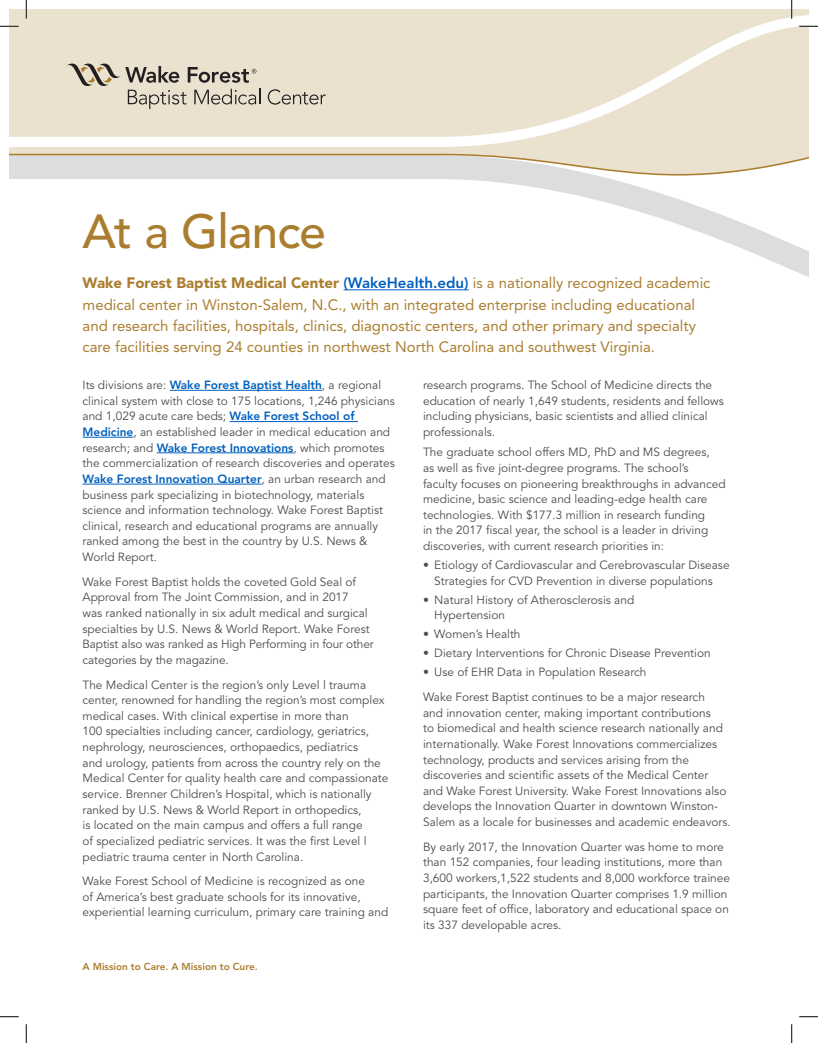
<style>
.page{position:relative;width:818px;height:1043px;background:#fff}
.page>*{position:absolute;margin:0;border:0;box-sizing:border-box;transform-origin:0 0}
.t1{font:500 47.5px "Avenir LT Std";letter-spacing:-.02em;color:#ab7e2f}
.t2{font:15px/21.2px "Avenir LT Std";color:#ab7e2f}
.t3{font:11.88px/15.6px "Avenir LT Std";color:#4b4c4d}
.t4{font:800 10px "Avenir LT Std";color:#ab7e2f}
.s1{font-weight:900}
.s2{font-weight:800;color:#0060bd}
</style>
<div class="page">
<div style="left:9px;top:9px;width:799px;height:145px;background:#eae1cf"></div>
<hr style="left:170px;top:390px;width:152px;height:1px;background:#0060bd">
<hr style="left:229px;top:421px;width:129px;height:1px;background:#0060bd">
<hr style="left:82px;top:437px;width:51px;height:1px;background:#0060bd">
<hr style="left:157px;top:452px;width:136px;height:1px;background:#0060bd">
<hr style="left:82px;top:484px;width:179px;height:1px;background:#0060bd">
<hr style="left:343px;top:289px;width:125px;height:1px;background:#0060bd">
<svg style="left:9px;top:175px;width:799px;height:102px"></svg>
<svg style="left:9px;top:154px;width:799px;height:21px;background:#ded9d1"></svg>
<svg style="left:9px;top:15px;width:799px;height:132px;background:#e8e0cf"></svg>
<svg style="left:0;top:25px;width:19px;height:2px"></svg>
<svg style="left:799px;top:25px;width:19px;height:2px"></svg>
<svg style="left:0;top:1016px;width:19px;height:1px"></svg>
<svg style="left:799px;top:1016px;width:19px;height:1px"></svg>
<svg style="left:25px;top:0;width:2px;height:19px"></svg>
<svg style="left:25px;top:1024px;width:2px;height:18px"></svg>
<svg style="left:790px;top:0;width:2px;height:19px"></svg>
<svg style="left:791px;top:1024px;width:1px;height:18px"></svg>
<h1 class="t1" style="left:82px;top:204px;width:245px">At a Glance</h1>
<p class="t2" style="left:82px;top:272px;width:629px"><span class="s1">Wake Forest Baptist Medical Center</span> <span class="s2">(WakeHealth.edu)</span> is a nationally recognized academic medical center in Winston-Salem, N.C., with an integrated enterprise including educational and research facilities, hospitals, clinics, diagnostic centers, and other primary and specialty care facilities serving 24 counties in northwest North Carolina and southwest Virginia.</p>
<p class="t3" style="left:82px;top:377px;width:314px">Its divisions are: <span class="s2">Wake Forest Baptist Health</span>, a regional clinical system with close to 175 locations, 1,246 physicians and 1,029 acute care beds; <span class="s2">Wake Forest School of Medicine</span>, an established leader in medical education and research; and <span class="s2">Wake Forest Innovations</span>, which promotes the commercialization of research discoveries and operates <span class="s2">Wake Forest Innovation Quarter</span>, an urban research and business park specializing in biotechnology, materials science and information technology. Wake Forest Baptist clinical, research and educational programs are annually ranked among the best in the country by U.S. News &amp; World Report.</p>
<p class="t3" style="left:82px;top:574px;width:293px">Wake Forest Baptist holds the coveted Gold Seal of Approval from The Joint Commission, and in 2017<br>was ranked nationally in six adult medical and surgical specialties by U.S. News &amp; World Report. Wake Forest Baptist also was ranked as High Performing in four other categories by the magazine.</p>
<p class="t3" style="left:82px;top:677px;width:307px">The Medical Center is the region’s only Level l trauma center, renowned for handling the region’s most complex medical cases. With clinical expertise in more than<br>100 specialties including cancer, cardiology, geriatrics, nephrology, neurosciences, orthopaedics, pediatrics<br>and urology, patients from across the country rely on the Medical Center for quality health care and compassionate service. Brenner Children’s Hospital, which is nationally ranked by U.S. News &amp; World Report in orthopedics,<br>is located on the main campus and offers a full range<br>of specialized pediatric services. It was the first Level l pediatric trauma center in North Carolina.</p>
<p class="t3" style="left:82px;top:873px;width:307px">Wake Forest School of Medicine is recognized as one<br>of America’s best graduate schools for its innovative, experiential learning curriculum, primary care training and</p>
<p class="t4" style="left:82px;top:961px;width:177px">A Mission to Care. A Mission to Cure.</p>
<p class="t3" style="left:423px;top:377px;width:302px">research programs. The School of Medicine directs the education of nearly 1,649 students, residents and fellows including physicians, basic scientists and allied clinical professionals.</p>
<p class="t3" style="left:423px;top:444px;width:304px">The graduate school offers MD, PhD and MS degrees,<br>as well as five joint-degree programs. The school’s faculty focuses on pioneering breakthroughs in advanced medicine, basic science and leading-edge health care technologies. With $177.3 million in research funding<br>in the 2017 fiscal year, the school is a leader in driving discoveries, with current research priorities in:</p>
<p class="t3" style="left:423px;top:557px;width:308px;text-align:center">• Etiology of Cardiovascular and Cerebrovascular Disease<br>Strategies for CVD Prevention in diverse populations</p>
<p class="t3" style="left:434px;top:592px;width:201px;text-indent:-11px">• Natural History of Atherosclerosis and<br>Hypertension</p>
<p class="t3" style="left:423px;top:626px;width:99px">• Women’s Health</p>
<p class="t3" style="left:423px;top:645px;width:289px">• Dietary Interventions for Chronic Disease Prevention</p>
<p class="t3" style="left:423px;top:660px;width:283px;line-height:24.6px">• Use of EHR Data in Population Research<br>Wake Forest Baptist continues to be a major research</p>
<p class="t3" style="left:423px;top:705px;width:309px">and innovation center, making important contributions<br>to biomedical and health science research nationally and internationally. Wake Forest Innovations commercializes technology, products and services arising from the discoveries and scientific assets of the Medical Center and Wake Forest University. Wake Forest Innovations also develops the Innovation Quarter in downtown Winston-Salem as a locale for businesses and academic endeavors.</p>
<p class="t3" style="left:423px;top:839px;width:308px">By early 2017, the Innovation Quarter was home to more than 152 companies, four leading institutions, more than 3,600 workers,1,522 students and 8,000 workforce trainee participants, the Innovation Quarter comprises 1.9 million square feet of office, laboratory and educational space on its 337 developable acres.</p>
</div>
